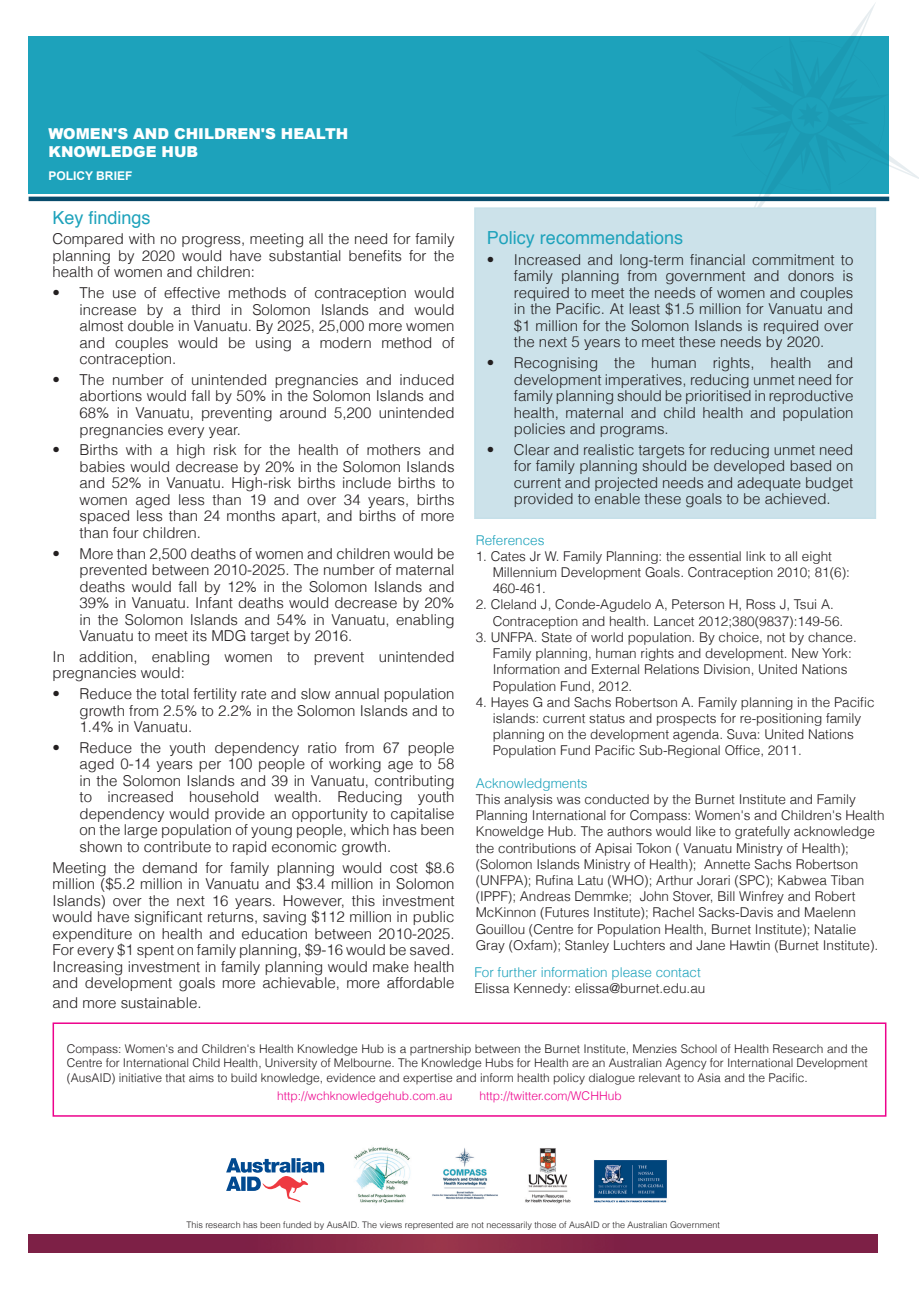
<style>
.page{position:relative;width:919px;height:1289px;background:#fff}
.page>*{position:absolute;margin:0;border:0;box-sizing:border-box;transform-origin:0 0}
.t1{font:18px "Helvetica";color:#1da2bb}
.t2{font:300 15px/16.5px "Helvetica";color:#231f20;text-align:justify}
.t3{font:900 15px "Arial";color:#fff}
.t4{font:700 15px "Calibri";color:#fff}
.t5{font:300 13.5px/16.2px "Helvetica";color:#231f20}
.t6{font:300 13.5px/16.2px "Helvetica";color:#1da2bb}
.t7{font:300 12px/14.4px "Helvetica";color:#231f20;text-align:justify}
.t8{font:300 12px "Helvetica";color:#ed028c}
.t9{font:700 12px "Arial";color:#fff}
.t10{font:300 9px "Helvetica";color:#231f20}
.s1{color:#231f20}
</style>
<div class="page">
<img style="left:354px;top:1147px;width:313px;height:57px">
<svg style="left:226px;top:1158px;width:98px;height:44px"></svg>
<img style="left:29px;top:1234px;width:848px;height:18px">
<div style="left:29px;top:36px;width:860px;height:157px;background:#1da2bb"></div>
<hr style="left:29px;top:197px;width:860px;height:4px;background:#084c6c">
<svg style="left:722px;top:4px;width:196px;height:203px"></svg>
<svg style="left:797px;top:103px;width:26px;height:25px"></svg>
<svg style="left:531px;top:193px;width:191px;height:9px"></svg>
<div style="left:475px;top:208px;width:400px;height:310px;background:#cce2ea"></div>
<div style="left:474px;top:207px;width:402px;height:312px;border:2px solid #c6e0e9"></div>
<div style="left:53px;top:1022px;width:833px;height:94px;border:2px solid #ed028c"></div>
<p class="t3" style="left:48px;top:122px;width:301px">WOMEN'S AND CHILDREN'S HEALTH</p>
<p class="t3" style="left:48px;top:140px;width:151px">KNOWLEDGE HUB</p>
<p class="t9" style="left:48px;top:167px;width:85px">POLICY BRIEF</p>
<p class="t1" style="left:53px;top:203px;width:100px">Key findings</p>
<p class="t2" style="left:53px;top:230px;width:403px">Compared with no progress, meeting all the need for family planning by 2020 would have substantial benefits for the health of women and children:</p>
<p class="t2" style="left:80px;top:284px;width:376px;text-indent:-27px">• The use of effective methods of contraception would increase by a third in Solomon Islands and would almost double in Vanuatu. By 2025, 25,000 more women and couples would be using a modern method of contraception.</p>
<p class="t2" style="left:80px;top:371px;width:376px;text-indent:-27px">• The number of unintended pregnancies and induced abortions would fall by 50% in the Solomon Islands and 68% in Vanuatu, preventing around 5,200 unintended pregnancies every year.</p>
<p class="t2" style="left:80px;top:441px;width:376px;text-indent:-27px">• Births with a high risk for the health of mothers and babies would decrease by 20% in the Solomon Islands and 52% in Vanuatu. High-risk births include births to women aged less than 19 and over 34 years, births spaced less than 24 months apart, and births of more than four children.</p>
<p class="t2" style="left:80px;top:544px;width:376px;text-indent:-27px">• More than 2,500 deaths of women and children would be prevented between 2010-2025. The number of maternal deaths would fall by 12% in the Solomon Islands and 39% in Vanuatu. Infant deaths would decrease by 20% in the Solomon Islands and 54% in Vanuatu, enabling Vanuatu to meet its MDG target by 2016.</p>
<p class="t2" style="left:53px;top:647px;width:403px">In addition, enabling women to prevent unintended pregnancies would:</p>
<p class="t2" style="left:80px;top:685px;width:376px;text-indent:-27px">• Reduce the total fertility rate and slow annual population growth from 2.5% to 2.2% in the Solomon Islands and to 1.4% in Vanuatu.</p>
<p class="t2" style="left:80px;top:738px;width:376px;text-indent:-27px">• Reduce the youth dependency ratio from 67 people aged 0-14 years per 100 people of working age to 58 in the Solomon Islands and 39 in Vanuatu, contributing to increased household wealth. Reducing youth dependency would provide an opportunity to capitalise on the large population of young people, which has been shown to contribute to rapid economic growth.</p>
<p class="t2" style="left:53px;top:858px;width:403px">Meeting the demand for family planning would cost $8.6 million ($5.2 million in Vanuatu and $3.4 million in Solomon Islands) over the next 16 years. However, this investment would have significant returns, saving $112 million in public expenditure on health and education between 2010-2025.<br>For every $1 spent on family planning, $9-16 would be saved.<br>Increasing investment in family planning would make health and development goals more achievable, more affordable</p>
<p class="t2" style="left:53px;top:993px;width:150px">and more sustainable.</p>
<p class="t4" style="left:59px;top:147px;width:84px">POLICY BRIEF</p>
<p class="t1" style="left:487px;top:224px;width:198px">Policy recommendations</p>
<p class="t2" style="left:514px;top:250px;width:341px;text-indent:-27px">• Increased and long-term financial commitment to family planning from government and donors is required to meet the needs of women and couples in the Pacific. At least $1.5 million for Vanuatu and $1 million for the Solomon Islands is required over the next 5 years to meet these needs by 2020.</p>
<p class="t2" style="left:514px;top:354px;width:341px;text-indent:-27px">• Recognising the human rights, health and development imperatives, reducing unmet need for family planning should be prioritised in reproductive health, maternal and child health and population policies and programs.</p>
<p class="t2" style="left:514px;top:440px;width:341px;text-indent:-27px">• Clear and realistic targets for reducing unmet need for family planning should be developed based on current and projected needs and adequate budget provided to enable these goals to be achieved.</p>
<p class="t6" style="left:475px;top:531px;width:70px">References</p>
<p class="t5" style="left:492px;top:547px;width:359px;text-indent:-17px">1. Cates Jr W. Family Planning: the essential link to all eight<br>Millennium Development Goals. Contraception 2010; 81(6):<br>460-461.</p>
<p class="t5" style="left:492px;top:596px;width:352px;text-indent:-17px">2. Cleland J, Conde-Agudelo A, Peterson H, Ross J, Tsui A.<br>Contraception and health. Lancet 2012;380(9837):149-56.</p>
<p class="t5" style="left:492px;top:628px;width:365px;text-indent:-17px">3. UNFPA. State of world population. By choice, not by chance.<br>Family planning, human rights and development. New York:<br>Information and External Relations Division, United Nations Population Fund, 2012.</p>
<p class="t5" style="left:492px;top:693px;width:383px;text-indent:-17px">4. Hayes G and Sachs Robertson A. Family planning in the Pacific islands: current status and prospects for re-positioning family planning on the development agenda. Suva: United Nations Population Fund Pacific Sub-Regional Office, 2011.</p>
<p class="t6" style="left:475px;top:774px;width:113px">Acknowledgments</p>
<p class="t5" style="left:475px;top:790px;width:410px">This analysis was conducted by the Burnet Institute and Family Planning International for Compass: Women's and Children's Health Knoweldge Hub. The authors would like to gratefully acknowledge the contributions of Apisai Tokon ( Vanuatu Ministry of Health); (Solomon Islands Ministry of Health); Annette Sachs Robertson (UNFPA); Rufina Latu (WHO); Arthur Jorari (SPC); Kabwea Tiban (IPPF); Andreas Demmke; John Stover, Bill Winfrey and Robert McKinnon (Futures Institute); Rachel Sacks-Davis and Maelenn Gouillou (Centre for Population Health, Burnet Institute); Natalie Gray (Oxfam); Stanley Luchters and Jane Hawtin (Burnet Institute).</p>
<p class="t6" style="left:474px;top:963px;width:232px">For further information please contact<br><span class="s1">Elissa Kennedy: elissa@burnet.edu.au</span></p>
<p class="t7" style="left:67px;top:1040px;width:802px">Compass: Women's and Children's Health Knowledge Hub is a partnership between the Burnet Institute, Menzies School of Health Research and the Centre for International Child Health, University of Melbourne. The Knowledge Hubs for Health are an Australian Agency for International Development (AusAID) initiative that aims to build knowledge, evidence and expertise and inform health policy dialogue relevant to Asia and the Pacific.</p>
<p class="t8" style="left:277px;top:1086px;width:177px">http://wchknowledgehub.com.au</p>
<p class="t8" style="left:479px;top:1086px;width:144px">http://twitter.com/WCHHub</p>
<p class="t10" style="left:186px;top:1217px;width:535px">This research has been funded by AusAID. The views represented are not necessarily those of AusAID or the Australian Government</p>
</div>
